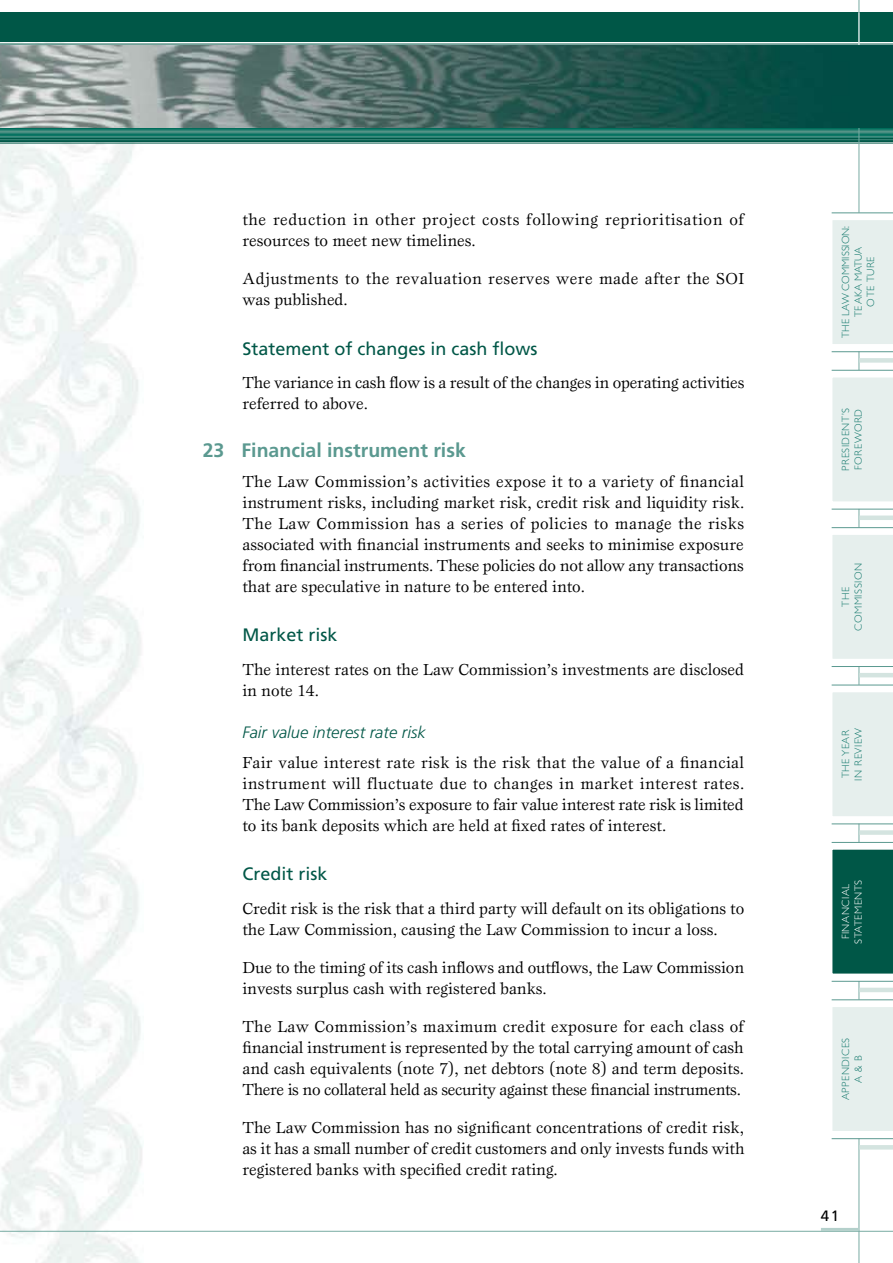
<style>
.page{position:relative;width:893px;height:1263px;background:#fff}
.page>*{position:absolute;margin:0;border:0;box-sizing:border-box;transform-origin:0 0}
.t1{font:700 19.5px "Frutiger Maori";color:#5b9990}
.t2{font:18px "Frutiger Maori";color:#005747}
.t3{font:16.5px/21px "Esprit Maori";color:#000}
.t4{font:16.5px/21px "Esprit Maori";letter-spacing:.035em;color:#000}
.t5{font:16.5px/21px "Esprit Maori";letter-spacing:.03em;color:#000}
.t6{font:italic 300 16.5px "Frutiger Maori";color:#005747}
.t7{font:15px "Frutiger Maori";color:#000}
.t8{font:300 10.5px/12.6px "Gill Sans";letter-spacing:.05em;color:#187b6f;text-align:center}
.t9{font:300 10.5px/12.6px "Gill Sans";color:#187b6f;text-align:center}
.t10{font:300 10.5px/12.6px "Gill Sans";letter-spacing:.05em;color:#fff;text-align:center}
</style>
<div class="page">
<div style="left:0;top:12px;width:893px;height:30px;background:#005747"></div>
<hr style="left:0;top:1231px;width:893px;height:1px;background:#78aba3">
<svg style="left:0;top:43px;width:893px;height:101px;background:#388174"></svg>
<hr style="left:859px;top:0;width:1px;height:1263px;background:#78aba3">
<hr style="left:821px;top:1228px;width:38px;height:3px;background:#b4d0cb">
<hr style="left:858px;top:12px;width:1px;height:34px;background:#fff">
<img style="left:0;top:46px;width:893px;height:81px">
<svg style="left:831px;top:213px;width:62px;height:138px;background:#e8f0ee"></svg>
<hr style="left:832px;top:213px;width:61px;height:1px;background:#5b9990">
<hr style="left:832px;top:351px;width:61px;height:1px;background:#5b9990">
<div style="left:859px;top:358px;width:34px;height:5px;background:#d4e4e0"></div>
<svg style="left:831px;top:370px;width:62px;height:139px;background:#e8f0ee"></svg>
<svg style="left:831px;top:527px;width:62px;height:139px;background:#e8f0ee"></svg>
<svg style="left:831px;top:685px;width:62px;height:139px;background:#e8f0ee"></svg>
<svg style="left:831px;top:842px;width:62px;height:139px;background:#1d6a5c"></svg>
<svg style="left:831px;top:999px;width:62px;height:139px;background:#e8f0ee"></svg>
<hr style="left:832px;top:999px;width:61px;height:1px;background:#5b9990">
<hr style="left:832px;top:1138px;width:61px;height:1px;background:#5b9990">
<hr style="left:859px;top:1145px;width:34px;height:4px;background:#d4e4e0">
<hr style="left:832px;top:842px;width:61px;height:1px;background:#5b9990">
<hr style="left:832px;top:981px;width:61px;height:1px;background:#5b9990">
<hr style="left:859px;top:988px;width:34px;height:4px;background:#d4e4e0">
<hr style="left:832px;top:685px;width:61px;height:1px;background:#5b9990">
<hr style="left:832px;top:824px;width:61px;height:1px;background:#5b9990">
<div style="left:859px;top:830px;width:34px;height:5px;background:#d4e4e0"></div>
<hr style="left:832px;top:527px;width:61px;height:1px;background:#5b9990">
<hr style="left:832px;top:666px;width:61px;height:1px;background:#5b9990">
<hr style="left:859px;top:673px;width:34px;height:4px;background:#d4e4e0">
<hr style="left:832px;top:370px;width:61px;height:1px;background:#5b9990">
<hr style="left:832px;top:509px;width:61px;height:1px;background:#5b9990">
<div style="left:859px;top:515px;width:34px;height:5px;background:#d4e4e0"></div>
<p class="t4" style="left:242px;top:209px;width:503px">the reduction in other project costs following reprioritisation of resources to meet new timelines.</p>
<p class="t5" style="left:242px;top:268px;width:503px">Adjustments to the revaluation reserves were made after the SOI was published.</p>
<p class="t2" style="left:242px;top:338px;width:297px">Statement of changes in cash flows</p>
<p class="t3" style="left:242px;top:372px;width:504px">The variance in cash flow is a result of the changes in operating activities referred to above.</p>
<p class="t1" style="left:203px;top:439px;width:265px">23 Financial instrument risk</p>
<p class="t3" style="left:242px;top:471px;width:503px;text-align:justify">The Law Commission’s activities expose it to a variety of financial instrument risks, including market risk, credit risk and liquidity risk.<br>The Law Commission has a series of policies to manage the risks associated with financial instruments and seeks to minimise exposure from financial instruments. These policies do not allow any transactions that are speculative in nature to be entered into.</p>
<p class="t2" style="left:242px;top:624px;width:97px">Market risk</p>
<p class="t3" style="left:242px;top:659px;width:503px">The interest rates on the Law Commission’s investments are disclosed in note 14.</p>
<p class="t6" style="left:242px;top:723px;width:185px">Fair value interest rate risk</p>
<p class="t3" style="left:242px;top:752px;width:503px;text-align:justify">Fair value interest rate risk is the risk that the value of a financial instrument will fluctuate due to changes in market interest rates.<br>The Law Commission’s exposure to fair value interest rate risk is limited to its bank deposits which are held at fixed rates of interest.</p>
<p class="t2" style="left:242px;top:863px;width:87px">Credit risk</p>
<p class="t3" style="left:242px;top:898px;width:503px">Credit risk is the risk that a third party will default on its obligations to the Law Commission, causing the Law Commission to incur a loss.</p>
<p class="t3" style="left:242px;top:957px;width:503px">Due to the timing of its cash inflows and outflows, the Law Commission invests surplus cash with registered banks.</p>
<p class="t3" style="left:242px;top:1016px;width:503px;text-align:justify">The Law Commission’s maximum credit exposure for each class of financial instrument is represented by the total carrying amount of cash and cash equivalents (note 7), net debtors (note 8) and term deposits.<br>There is no collateral held as security against these financial instruments.</p>
<p class="t3" style="left:242px;top:1117px;width:504px;text-align:justify">The Law Commission has no significant concentrations of credit risk, as it has a small number of credit customers and only invests funds with registered banks with specified credit rating.</p>
<p class="t9" style="left:839px;top:337px;width:113px;rotate:-90deg">The Law Commission:<br>Te Aka Matua<br>o te Ture</p>
<p class="t8" style="left:839px;top:471px;width:64px;text-align:left;rotate:-90deg">President’s<br>Foreword</p>
<p class="t8" style="left:839px;top:631px;width:69px;rotate:-90deg">The<br>Commission</p>
<p class="t8" style="left:839px;top:781px;width:54px;text-align:left;rotate:-90deg">The year in review</p>
<p class="t10" style="left:839px;top:944px;width:66px;rotate:-90deg">Financial statements</p>
<p class="t8" style="left:839px;top:1100px;width:63px;rotate:-90deg">APPEN DICES<br>A &amp; B</p>
<p class="t7" style="left:821px;top:1206px;width:20px">41</p>
</div>
